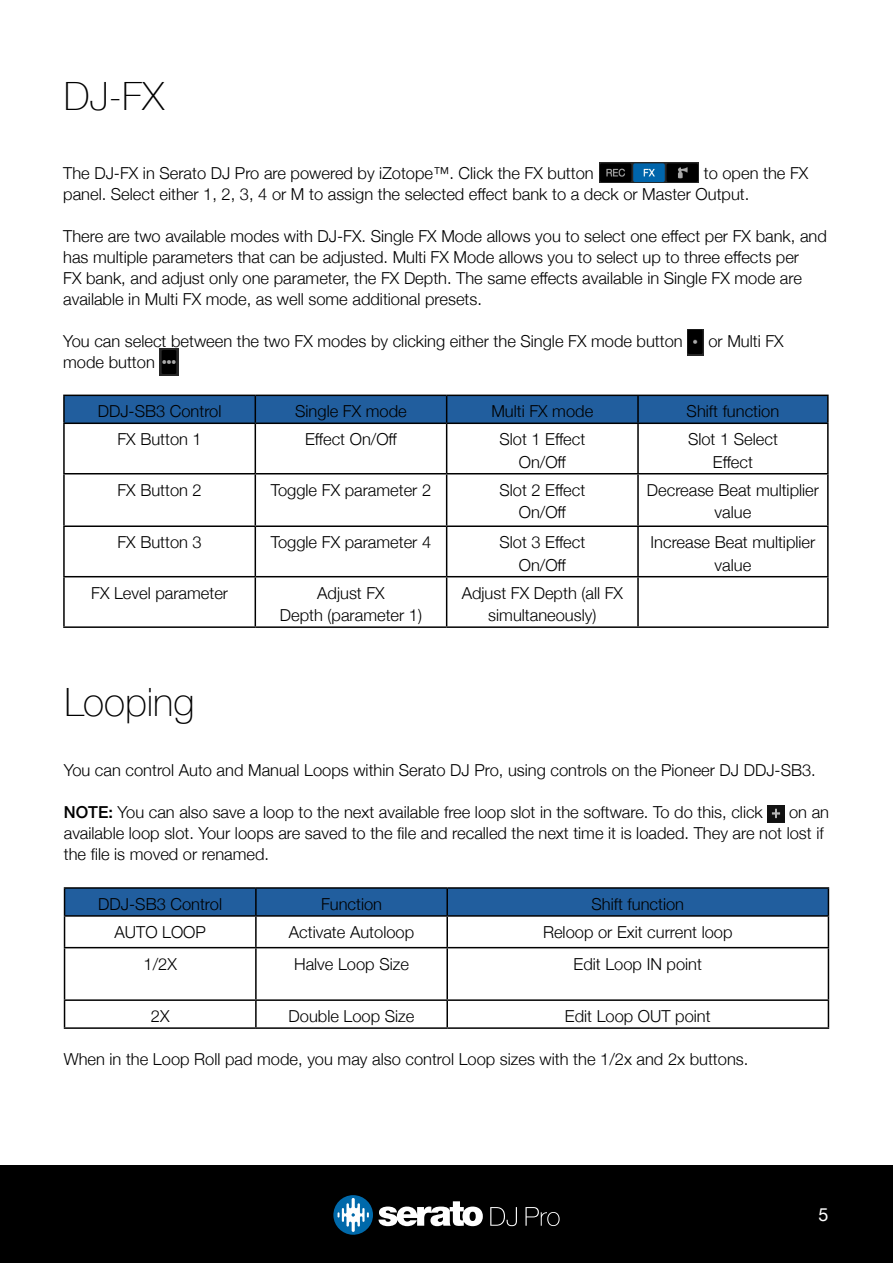
<style>
.page{position:relative;width:893px;height:1263px;background:#fff}
.page>*{position:absolute;margin:0;border:0;box-sizing:border-box;transform-origin:0 0}
.t1{font:100 39px "Helvetica Neue";color:#000}
.t2{font:18px "Helvetica Neue";color:#fff}
.t3{font:300 16.5px/22.5px "Helvetica Neue";color:#000;text-align:center}
.s1{font-weight:500}
</style>
<div class="page">
<div style="left:0;top:1165px;width:893px;height:98px;background:#000"></div>
<svg style="left:379px;top:1201px;width:104px;height:25px"></svg>
<svg style="left:333px;top:1195px;width:40px;height:40px"></svg>
<svg style="left:525px;top:1207px;width:35px;height:19px"></svg>
<svg style="left:490px;top:1207px;width:27px;height:19px"></svg>
<img style="left:687px;top:329px;width:17px;height:27px">
<img style="left:159px;top:348px;width:19px;height:27px">
<hr style="left:63px;top:395px;width:192px;height:1px;background:#000">
<hr style="left:63px;top:396px;width:2px;height:26px;background:#000">
<svg style="left:64px;top:395px;width:763px;height:27px;background:#1f5a98"></svg>
<hr style="left:638px;top:395px;width:191px;height:1px;background:#000">
<hr style="left:637px;top:396px;width:2px;height:26px;background:#000">
<hr style="left:827px;top:396px;width:2px;height:26px;background:#000">
<hr style="left:63px;top:422px;width:192px;height:2px;background:#000">
<hr style="left:63px;top:424px;width:2px;height:49px;background:#000">
<hr style="left:255px;top:422px;width:192px;height:2px;background:#000">
<hr style="left:255px;top:424px;width:1px;height:49px;background:#000">
<hr style="left:447px;top:422px;width:191px;height:2px;background:#000">
<hr style="left:446px;top:424px;width:1px;height:49px;background:#000">
<hr style="left:638px;top:422px;width:191px;height:2px;background:#000">
<hr style="left:637px;top:424px;width:2px;height:49px;background:#000">
<hr style="left:827px;top:424px;width:2px;height:49px;background:#000">
<hr style="left:63px;top:473px;width:192px;height:1px;background:#000">
<hr style="left:63px;top:474px;width:2px;height:51px;background:#000">
<hr style="left:255px;top:473px;width:192px;height:1px;background:#000">
<hr style="left:255px;top:474px;width:1px;height:51px;background:#000">
<hr style="left:447px;top:473px;width:191px;height:1px;background:#000">
<hr style="left:446px;top:474px;width:1px;height:51px;background:#000">
<hr style="left:638px;top:473px;width:191px;height:1px;background:#000">
<hr style="left:637px;top:474px;width:2px;height:51px;background:#000">
<hr style="left:827px;top:474px;width:2px;height:51px;background:#000">
<hr style="left:63px;top:525px;width:192px;height:2px;background:#000">
<hr style="left:63px;top:527px;width:2px;height:49px;background:#000">
<hr style="left:255px;top:525px;width:192px;height:2px;background:#000">
<hr style="left:255px;top:527px;width:1px;height:49px;background:#000">
<hr style="left:447px;top:525px;width:191px;height:2px;background:#000">
<hr style="left:446px;top:527px;width:1px;height:49px;background:#000">
<hr style="left:638px;top:525px;width:191px;height:2px;background:#000">
<hr style="left:637px;top:527px;width:2px;height:49px;background:#000">
<hr style="left:827px;top:527px;width:2px;height:49px;background:#000">
<hr style="left:63px;top:576px;width:192px;height:1px;background:#000">
<hr style="left:63px;top:577px;width:2px;height:49px;background:#000">
<hr style="left:255px;top:576px;width:192px;height:1px;background:#000">
<hr style="left:255px;top:577px;width:1px;height:49px;background:#000">
<hr style="left:447px;top:576px;width:191px;height:1px;background:#000">
<hr style="left:446px;top:577px;width:1px;height:49px;background:#000">
<hr style="left:638px;top:576px;width:191px;height:1px;background:#000">
<hr style="left:637px;top:577px;width:2px;height:49px;background:#000">
<hr style="left:827px;top:577px;width:2px;height:49px;background:#000">
<hr style="left:63px;top:626px;width:192px;height:2px;background:#000">
<hr style="left:255px;top:626px;width:192px;height:2px;background:#000">
<hr style="left:447px;top:626px;width:191px;height:2px;background:#000">
<hr style="left:638px;top:626px;width:191px;height:2px;background:#000">
<img style="left:599px;top:163px;width:99px;height:19px">
<img style="left:767px;top:806px;width:17px;height:17px">
<hr style="left:64px;top:887px;width:192px;height:2px;background:#000">
<hr style="left:256px;top:887px;width:191px;height:2px;background:#000">
<hr style="left:447px;top:887px;width:382px;height:2px;background:#000">
<div style="left:64px;top:888px;width:765px;height:27px;background:#215e9e"></div>
<hr style="left:64px;top:915px;width:192px;height:2px;background:#000">
<hr style="left:64px;top:917px;width:1px;height:30px;background:#000">
<hr style="left:256px;top:915px;width:191px;height:2px;background:#000">
<hr style="left:255px;top:917px;width:2px;height:30px;background:#000">
<hr style="left:447px;top:915px;width:382px;height:2px;background:#000">
<hr style="left:446px;top:917px;width:2px;height:30px;background:#000">
<hr style="left:828px;top:917px;width:1px;height:30px;background:#000">
<hr style="left:64px;top:947px;width:192px;height:1px;background:#000">
<hr style="left:64px;top:948px;width:1px;height:51px;background:#000">
<hr style="left:256px;top:947px;width:191px;height:1px;background:#000">
<hr style="left:255px;top:948px;width:2px;height:51px;background:#000">
<hr style="left:447px;top:947px;width:382px;height:1px;background:#000">
<hr style="left:446px;top:948px;width:2px;height:51px;background:#000">
<hr style="left:828px;top:948px;width:1px;height:51px;background:#000">
<hr style="left:64px;top:999px;width:192px;height:2px;background:#000">
<svg style="left:64px;top:1001px;width:1px;height:26px"></svg>
<hr style="left:256px;top:999px;width:191px;height:2px;background:#000">
<hr style="left:255px;top:1001px;width:2px;height:26px;background:#000">
<hr style="left:64px;top:1027px;width:192px;height:2px;background:#000">
<hr style="left:256px;top:1027px;width:191px;height:2px;background:#000">
<hr style="left:447px;top:999px;width:382px;height:2px;background:#000">
<hr style="left:446px;top:1001px;width:2px;height:26px;background:#000">
<svg style="left:828px;top:1001px;width:1px;height:26px"></svg>
<hr style="left:447px;top:1027px;width:382px;height:2px;background:#000">
<h1 class="t1" style="left:64px;top:66px;width:102px">DJ-FX</h1>
<p class="t3" style="left:63px;top:160px;width:532px">The DJ-FX in Serato DJ Pro are powered by iZotope™. Click the FX button</p>
<p class="t3" style="left:63px;top:161px;width:747px;line-height:21px;text-align:left;text-indent:641px">to open the FX panel. Select either 1, 2, 3, 4 or M to assign the selected effect bank to a deck or Master Output.</p>
<p class="t3" style="left:63px;top:224px;width:765px;line-height:21px;text-align:left">There are two available modes with DJ-FX. Single FX Mode allows you to select one effect per FX bank, and has multiple parameters that can be adjusted. Multi FX Mode allows you to select up to three effects per<br>FX bank, and adjust only one parameter, the FX Depth. The same effects available in Single FX mode are available in Multi FX mode, as well some additional presets.</p>
<p class="t3" style="left:63px;top:328px;width:621px">You can select between the two FX modes by clicking either the Single FX mode button</p>
<p class="t3" style="left:708px;top:328px;width:77px">or Multi FX</p>
<p class="t3" style="left:63px;top:349px;width:93px">mode button</p>
<p class="t3" style="left:98px;top:399px;width:125px">DDJ-SB3 Control</p>
<p class="t3" style="left:295px;top:399px;width:113px">Single FX mode</p>
<p class="t3" style="left:491px;top:399px;width:103px">Multi FX mode</p>
<p class="t3" style="left:687px;top:399px;width:94px">Shift function</p>
<p class="t3" style="left:117px;top:427px;width:86px">FX Button 1</p>
<p class="t3" style="left:305px;top:427px;width:93px">Effect On/Off</p>
<p class="t3" style="left:499px;top:427px;width:87px">Slot 1 Effect<br>On/Off</p>
<p class="t3" style="left:688px;top:427px;width:91px">Slot 1 Select<br>Effect</p>
<p class="t3" style="left:117px;top:477px;width:86px">FX Button 2</p>
<p class="t3" style="left:271px;top:477px;width:162px">Toggle FX parameter 2</p>
<p class="t3" style="left:499px;top:477px;width:87px">Slot 2 Effect<br>On/Off</p>
<p class="t3" style="left:647px;top:477px;width:174px">Decrease Beat multiplier value</p>
<p class="t3" style="left:117px;top:530px;width:86px">FX Button 3</p>
<p class="t3" style="left:271px;top:530px;width:162px">Toggle FX parameter 4</p>
<p class="t3" style="left:499px;top:530px;width:87px">Slot 3 Effect<br>On/Off</p>
<p class="t3" style="left:651px;top:530px;width:166px">Increase Beat multiplier value</p>
<p class="t3" style="left:91px;top:580px;width:138px">FX Level parameter</p>
<p class="t3" style="left:280px;top:580px;width:144px">Adjust FX<br>Depth (parameter 1)</p>
<p class="t3" style="left:462px;top:580px;width:163px">Adjust FX Depth (all FX simultaneously)</p>
<h1 class="t1" style="left:64px;top:672px;width:132px">Looping</h1>
<p class="t3" style="left:64px;top:758px;width:754px">You can control Auto and Manual Loops within Serato DJ Pro, using controls on the Pioneer DJ DDJ-SB3.</p>
<p class="t3" style="left:64px;top:800px;width:701px"><span class="s1">NOTE:</span> You can also save a loop to the next available free loop slot in the software. To do this, click</p>
<p class="t3" style="left:64px;top:801px;width:767px;line-height:21px;text-align:left;text-indent:725px">on an available loop slot. Your loops are saved to the file and recalled the next time it is loaded. They are not lost if the file is moved or renamed.</p>
<p class="t3" style="left:98px;top:891px;width:125px">DDJ-SB3 Control</p>
<p class="t3" style="left:321px;top:891px;width:63px">Function</p>
<p class="t3" style="left:591px;top:891px;width:94px">Shift function</p>
<p class="t3" style="left:114px;top:919px;width:93px">AUTO LOOP</p>
<p class="t3" style="left:289px;top:919px;width:127px">Activate Autoloop</p>
<p class="t3" style="left:543px;top:919px;width:191px">Reloop or Exit current loop</p>
<p class="t3" style="left:144px;top:951px;width:35px">1/2X</p>
<p class="t3" style="left:294px;top:951px;width:116px">Halve Loop Size</p>
<p class="t3" style="left:574px;top:951px;width:130px">Edit Loop IN point</p>
<p class="t3" style="left:151px;top:1004px;width:20px">2X</p>
<p class="t3" style="left:289px;top:1004px;width:127px">Double Loop Size</p>
<p class="t3" style="left:565px;top:1004px;width:147px">Edit Loop OUT point</p>
<p class="t3" style="left:64px;top:1046px;width:686px">When in the Loop Roll pad mode, you may also control Loop sizes with the 1/2x and 2x buttons.</p>
<p class="t2" style="left:818px;top:1202px;width:12px">5</p>
</div>
